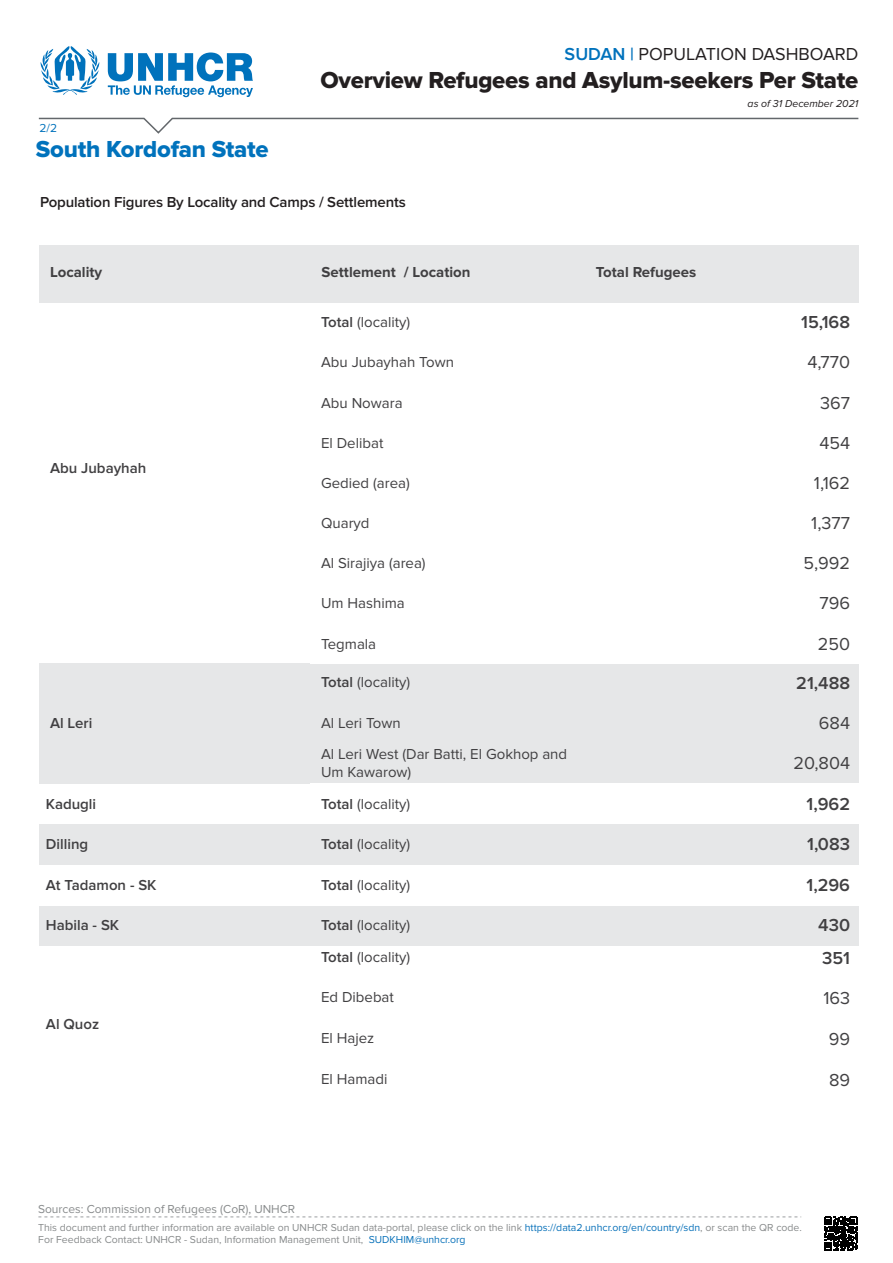
<style>
.page{position:relative;width:893px;height:1263px;background:#fff}
.page>*{position:absolute;margin:0;border:0;box-sizing:border-box;transform-origin:0 0}
.t1{font:24px "Proxima Nova Extrabld";letter-spacing:-.01em;color:#231f20}
.t2{font:24px "Proxima Nova Extrabld";letter-spacing:-.01em;color:#0072bc}
.t3{font:18px "Proxima Nova";color:#414042}
.t4{font:600 18px "Proxima Nova";color:#414042}
.t5{font:18px "Proxima Nova";color:#231f20}
.t6{font:15px/18px "Proxima Nova";color:#414042}
.t7{font:600 15px "Proxima Nova";color:#414042}
.t8{font:600 15px "Proxima Nova";letter-spacing:-.01em;color:#231f20}
.t9{font:700 15px "Proxima Nova";color:#414042}
.t10{font:15px "Proxima Nova";color:#424142}
.t11{font:12px "Proxima Nova";color:#888b8c}
.t12{font:12px "Proxima Nova";color:#0072bc}
.t13{font:10.5px "Proxima Nova";color:#888b8c}
.t14{font:italic 10.5px "Proxima Nova";color:#231f20}
.s1{font-weight:600;color:#0072bc}
.s2{font-weight:600}
.s3{color:#0a72ba}
</style>
<div class="page">
<svg style="left:38px;top:117px;width:821px;height:17px"></svg>
<svg style="left:40px;top:46px;width:60px;height:49px"></svg>
<svg style="left:108px;top:53px;width:145px;height:44px"></svg>
<div style="left:310px;top:245px;width:277px;height:58px;background:#e6e7e8"></div>
<div style="left:310px;top:663px;width:277px;height:40px;background:#e6e7e8"></div>
<div style="left:39px;top:245px;width:271px;height:58px;background:#e6e7e8"></div>
<div style="left:39px;top:663px;width:271px;height:120px;background:#e6e7e8"></div>
<div style="left:587px;top:245px;width:271px;height:58px;background:#e6e7e8"></div>
<div style="left:587px;top:663px;width:271px;height:40px;background:#e6e7e8"></div>
<div style="left:310px;top:703px;width:277px;height:40px;background:#e6e7e8"></div>
<div style="left:587px;top:703px;width:271px;height:40px;background:#e6e7e8"></div>
<div style="left:310px;top:743px;width:277px;height:40px;background:#e6e7e8"></div>
<div style="left:587px;top:743px;width:271px;height:40px;background:#e6e7e8"></div>
<div style="left:310px;top:623px;width:281px;height:41px;background:#fff"></div>
<div style="left:587px;top:624px;width:271px;height:40px;background:#fff"></div>
<div style="left:39px;top:824px;width:271px;height:40px;background:#e6e7e8"></div>
<div style="left:310px;top:824px;width:281px;height:41px;background:#e6e7e8"></div>
<div style="left:587px;top:824px;width:271px;height:40px;background:#e6e7e8"></div>
<div style="left:39px;top:905px;width:271px;height:40px;background:#e6e7e8"></div>
<div style="left:310px;top:905px;width:281px;height:41px;background:#e6e7e8"></div>
<div style="left:587px;top:905px;width:271px;height:40px;background:#e6e7e8"></div>
<svg style="left:38px;top:1216px;width:763px;height:1px"></svg>
<svg style="left:824px;top:1217px;width:33px;height:33px"></svg>
<p class="t5" style="left:565px;top:43px;width:295px"><span class="s1">SUDAN |</span> POPULATION DASHBOARD</p>
<h1 class="t1" style="left:320px;top:66px;width:540px">Overview Refugees and Asylum-seekers Per State</h1>
<p class="t14" style="left:748px;top:97px;width:112px">as of 31 December 2021</p>
<p class="t12" style="left:40px;top:121px;width:19px">2/2</p>
<h1 class="t2" style="left:36px;top:135px;width:234px">South Kordofan State</h1>
<p class="t8" style="left:40px;top:193px;width:367px">Population Figures By Locality and Camps / Settlements</p>
<p class="t9" style="left:50px;top:264px;width:54px">Locality</p>
<p class="t7" style="left:50px;top:459px;width:98px">Abu Jubayhah</p>
<p class="t7" style="left:50px;top:714px;width:44px">Al Leri</p>
<p class="t9" style="left:322px;top:264px;width:150px">Settlement / Location</p>
<p class="t9" style="left:596px;top:264px;width:102px">Total Refugees</p>
<p class="t6" style="left:321px;top:313px;width:91px"><span class="s2">Total</span> (locality)</p>
<p class="t6" style="left:321px;top:353px;width:134px">Abu Jubayhah Town</p>
<p class="t6" style="left:321px;top:394px;width:83px">Abu Nowara</p>
<p class="t4" style="left:801px;top:312px;width:50px">15,168</p>
<p class="t3" style="left:807px;top:351px;width:44px">4,770</p>
<p class="t3" style="left:820px;top:392px;width:31px">367</p>
<p class="t10" style="left:321px;top:434px;width:64px">El Delibat</p>
<p class="t3" style="left:819px;top:432px;width:32px">454</p>
<p class="t6" style="left:321px;top:474px;width:90px">Gedied (area)</p>
<p class="t3" style="left:814px;top:472px;width:38px">1,162</p>
<p class="t6" style="left:321px;top:514px;width:50px">Quaryd</p>
<p class="t3" style="left:811px;top:513px;width:40px">1,377</p>
<p class="t6" style="left:321px;top:554px;width:106px">Al Sirajiya (area)</p>
<p class="t3" style="left:803px;top:553px;width:48px">5,992</p>
<p class="t6" style="left:321px;top:595px;width:85px">Um Hashima</p>
<p class="t3" style="left:820px;top:593px;width:32px">796</p>
<p class="t6" style="left:321px;top:635px;width:57px">Tegmala</p>
<p class="t3" style="left:818px;top:633px;width:34px">250</p>
<p class="t6" style="left:321px;top:673px;width:91px"><span class="s2">Total</span> (locality)</p>
<p class="t4" style="left:796px;top:673px;width:55px">21,488</p>
<p class="t6" style="left:321px;top:714px;width:81px">Al Leri Town</p>
<p class="t3" style="left:819px;top:713px;width:33px">684</p>
<p class="t6" style="left:321px;top:745px;width:248px">Al Leri West (Dar Batti, El Gokhop and<br>Um Kawarow)</p>
<p class="t3" style="left:793px;top:753px;width:58px">20,804</p>
<p class="t7" style="left:46px;top:795px;width:52px">Kadugli</p>
<p class="t6" style="left:321px;top:795px;width:91px"><span class="s2">Total</span> (locality)</p>
<p class="t4" style="left:806px;top:793px;width:45px">1,962</p>
<p class="t7" style="left:46px;top:836px;width:44px">Dilling</p>
<p class="t6" style="left:321px;top:836px;width:91px"><span class="s2">Total</span> (locality)</p>
<p class="t4" style="left:807px;top:834px;width:44px">1,083</p>
<p class="t7" style="left:46px;top:876px;width:112px">At Tadamon - SK</p>
<p class="t6" style="left:321px;top:876px;width:91px"><span class="s2">Total</span> (locality)</p>
<p class="t4" style="left:806px;top:875px;width:45px">1,296</p>
<p class="t7" style="left:46px;top:917px;width:75px">Habila - SK</p>
<p class="t6" style="left:321px;top:917px;width:91px"><span class="s2">Total</span> (locality)</p>
<p class="t4" style="left:818px;top:915px;width:33px">430</p>
<p class="t7" style="left:46px;top:1015px;width:55px">Al Quoz</p>
<p class="t6" style="left:321px;top:948px;width:91px"><span class="s2">Total</span> (locality)</p>
<p class="t4" style="left:822px;top:947px;width:29px">351</p>
<p class="t6" style="left:321px;top:988px;width:74px">Ed Dibebat</p>
<p class="t3" style="left:823px;top:988px;width:28px">163</p>
<p class="t6" style="left:321px;top:1029px;width:55px">El Hajez</p>
<p class="t3" style="left:829px;top:1028px;width:23px">99</p>
<p class="t6" style="left:321px;top:1070px;width:68px">El Hamadi</p>
<p class="t3" style="left:829px;top:1069px;width:23px">89</p>
<p class="t11" style="left:38px;top:1202px;width:259px">Sources: Commission of Refugees (CoR), UNHCR</p>
<p class="t13" style="left:38px;top:1222px;width:765px">This document and further information are available on UNHCR Sudan data-portal, please click on the link <span class="s3">https://data2.unhcr.org/en/country/sdn</span>, or scan the QR code.</p>
<p class="t13" style="left:38px;top:1234px;width:429px">For Feedback Contact: UNHCR - Sudan, Information Management Unit, <span class="s3">SUDKHIM@unhcr.org</span></p>
</div>
